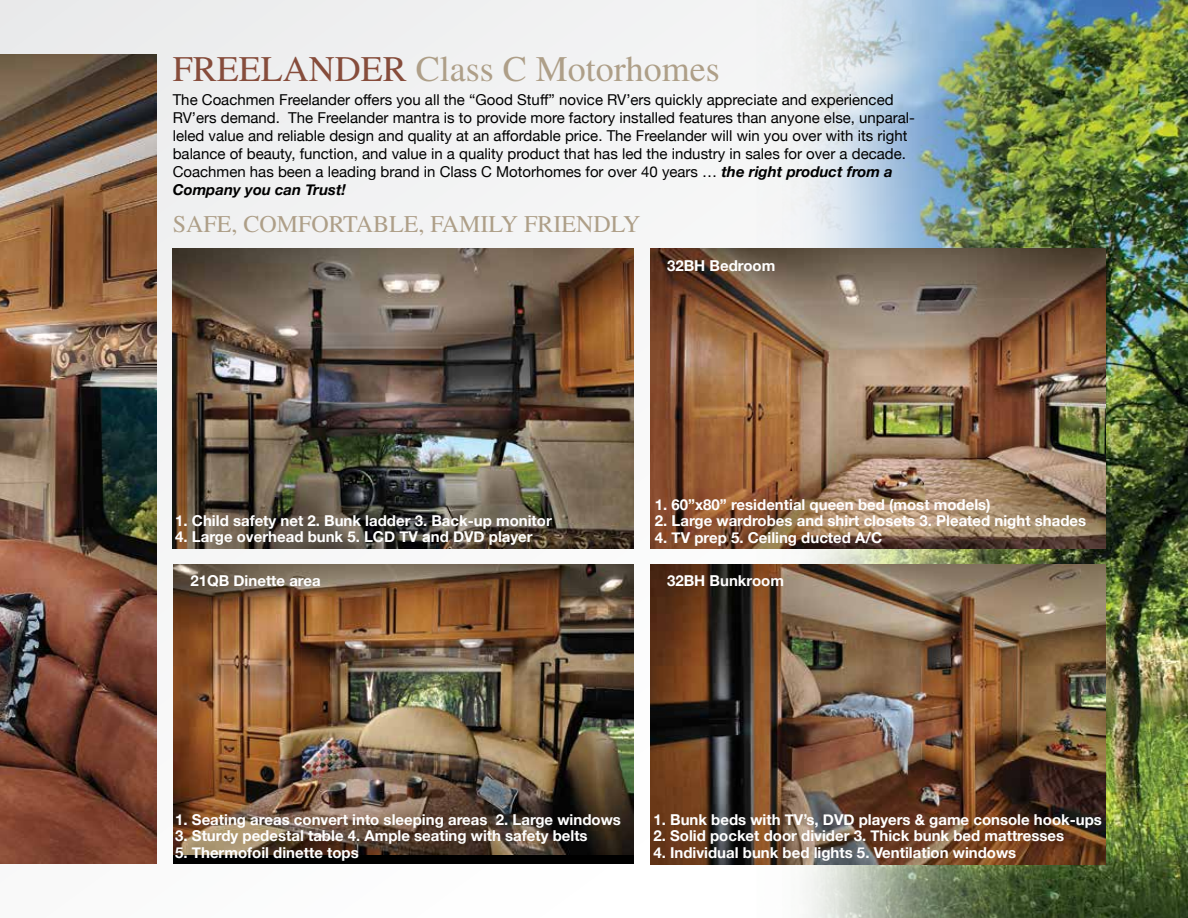
<style>
.page{position:relative;width:1188px;height:918px;background:#f3f3f4}
.page>*{position:absolute;margin:0;border:0;box-sizing:border-box;transform-origin:0 0}
.t1{font:36px "Times";color:#ae9f88}
.t2{font:36px "Times";color:#864c3b}
.t3{font:24px "Times";color:#ae9f88}
.t4{font:700 15px "Helvetica Neue";color:#fff}
.t5{font:15px/18px "Helvetica Neue";color:#000}
.s1{font-weight:700;font-style:italic}
</style>
<div class="page">
<img style="left:732px;top:0;width:456px;height:918px">
<img style="left:0;top:54px;width:156px;height:810px">
<img style="left:172px;top:248px;width:462px;height:300px">
<img style="left:650px;top:564px;width:455px;height:300px">
<div style="left:174px;top:564px;width:460px;height:300px;background:#000"></div>
<img style="left:174px;top:564px;width:460px;height:290px">
<img style="left:650px;top:248px;width:455px;height:300px">
<h1 class="t2" style="left:173px;top:49px;width:45px">FREELANDER</h1>
<h1 class="t1" style="left:416px;top:49px;width:306px">CLASS C MOTORHOMES</h1>
<p class="t5" style="left:173px;top:90px;width:744px">The Coachmen Freelander offers you all the “Good Stuff” novice RV’ers quickly appreciate and experienced RV’ers demand. The Freelander mantra is to provide more factory installed features than anyone else, unparal&shy;leled value and reliable design and quality at an affordable price. The Freelander will win you over with its right balance of beauty, function, and value in a quality product that has led the industry in sales for over a decade.<br>Coachmen has been a leading brand in Class C Motorhomes for over 40 years … <span class="s1">the right product from a Company you can Trust!</span></p>
<h2 class="t3" style="left:173px;top:211px;width:30px">SAFE</h2>
<h2 class="t3" style="left:231px;top:211px;width:141px">, COMFORTABLE</h2>
<h2 class="t3" style="left:418px;top:211px;width:40px">, FAMIL</h2>
<h2 class="t3" style="left:501px;top:211px;width:53px">Y FRIENDL</h2>
<h2 class="t3" style="left:623px;top:211px;width:19px">Y</h2>
<p class="t4" style="left:667px;top:256px;width:110px">32BH Bedroom</p>
<p class="t4" style="left:175px;top:511px;width:378px">1. Child safety net 2. Bunk ladder 3. Back-up monitor</p>
<p class="t4" style="left:175px;top:528px;width:359px">4. Large overhead bunk 5. LCD TV and DVD player</p>
<p class="t4" style="left:190px;top:572px;width:132px">21QB Dinette area</p>
<p class="t4" style="left:655px;top:495px;width:337px">1. 60”x80” residential queen bed (most models)</p>
<p class="t4" style="left:655px;top:512px;width:433px">2. Large wardrobes and shirt closets 3. Pleated night shades</p>
<p class="t4" style="left:655px;top:528px;width:229px">4. TV prep 5. Ceiling ducted A/C</p>
<p class="t4" style="left:667px;top:572px;width:118px">32BH Bunkroom</p>
<p class="t4" style="left:175px;top:810px;width:447px">1. Seating areas convert into sleeping areas 2. Large windows</p>
<p class="t4" style="left:175px;top:827px;width:414px">3. Sturdy pedestal table 4. Ample seating with safety belts</p>
<p class="t4" style="left:175px;top:843px;width:185px">5. Thermofoil dinette tops</p>
<p class="t4" style="left:653px;top:810px;width:450px">1. Bunk beds with TV’s, DVD players &amp; game console hook-ups</p>
<p class="t4" style="left:653px;top:827px;width:412px">2. Solid pocket door divider 3. Thick bunk bed mattresses</p>
<p class="t4" style="left:653px;top:843px;width:364px">4. Individual bunk bed lights 5. Ventilation windows</p>
</div>
